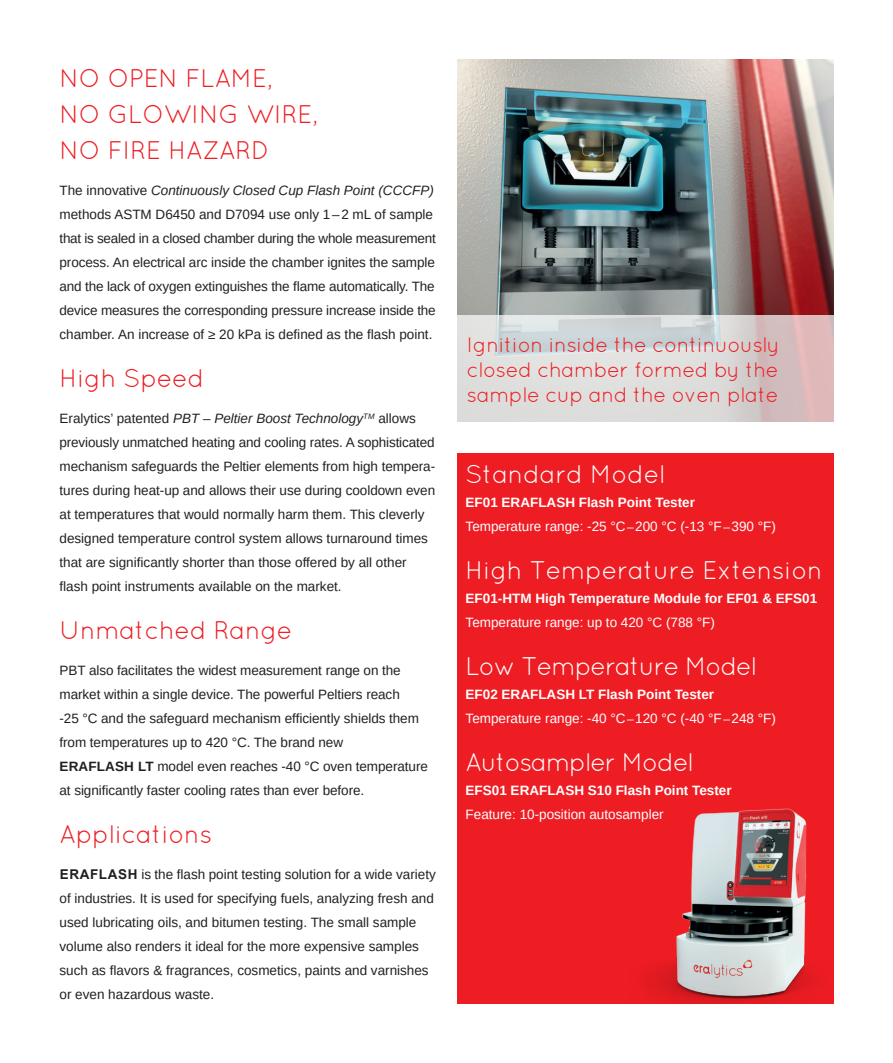
<style>
.page{position:relative;width:893px;height:1063px;background:#fff}
.page>*{position:absolute;margin:0;border:0;box-sizing:border-box;transform-origin:0 0}
.t1{font:25.5px/36px "Quicksand";letter-spacing:-.01em;color:#ee1d23}
.t2{font:25.5px "Quicksand";letter-spacing:-.01em;color:#fff}
.t3{font:25.5px "Quicksand";letter-spacing:-.04em;color:#fff}
.t4{font:21px/25.2px "Quicksand";letter-spacing:-.02em;color:#ee1d23;text-align:justify}
.t5{font:13.5px/24px "Arimo";letter-spacing:-.005em;color:#231f20}
.t6{font:13.5px/24px "Arimo";color:#fff}
.t7{font:700 13.5px "Arimo";color:#fff}
.s1{font-style:italic}
.s2{font-weight:700}
.s3{font-family:"Arial";font-weight:700}
.s4{font-size:12px}
</style>
<div class="page">
<img style="left:457px;top:60px;width:376px;height:255px">
<div style="left:457px;top:453px;width:376px;height:550px;background:#ee1d23"></div>
<svg style="left:457px;top:315px;width:376px;height:107px;background:#d9d4d4"></svg>
<img style="left:646px;top:808px;width:168px;height:195px">
<h1 class="t1" style="left:60px;top:60px;width:260px">NO OPEN FLAME,<br>NO GLOWING WIRE,<br>NO FIRE HAZARD</h1>
<p class="t5" style="left:60px;top:178px;width:378px">The innovative <span class="s1">Continuously Closed Cup Flash Point (CCCFP) </span>methods ASTM D6450 and D7094 use only 1–2 mL of sample that is sealed in a closed chamber during the whole measurement process. An electrical arc inside the chamber ignites the sample and the lack of oxygen extinguishes the flame automatically. The device measures the corresponding pressure increase inside the chamber. An increase of ≥ 20 kPa is defined as the flash point.</p>
<h1 class="t1" style="left:60px;top:360px;width:146px">High Speed</h1>
<p class="t5" style="left:60px;top:406px;width:377px">Eralytics’ patented <span class="s1">PBT – Peltier Boost Technology</span><sup>TM</sup> allows previously unmatched heating and cooling rates. A sophisticated mechanism safeguards the Peltier elements from high tempera&shy;tures during heat-up and allows their use during cooldown even at temperatures that would normally harm them. This cleverly designed temperature control system allows turnaround times that are significantly shorter than those offered by all other flash point instruments available on the market.</p>
<h1 class="t1" style="left:60px;top:612px;width:234px">Unmatched Range</h1>
<p class="t5" style="left:60px;top:658px;width:370px">PBT also facilitates the widest measurement range on the market within a single device. The powerful Peltiers reach<br>-25 °C and the safeguard mechanism efficiently shields them from temperatures up to 420 °C. The brand new<br><span class="s2">ERAFLASH LT</span> model even reaches -40 °C oven temperature at significantly faster cooling rates than ever before.</p>
<h1 class="t1" style="left:60px;top:816px;width:154px">Applications</h1>
<p class="t5" style="left:60px;top:862px;width:378px"><span class="s3">ERAFLASH</span> is the flash point testing solution for a wide variety of industries. It is used for specifying fuels, analyzing fresh and used lubricating oils, and bitumen testing. The small sample volume also renders it ideal for the more expensive samples such as flavors &amp; fragrances, cosmetics, paints and varnishes or even hazardous waste.</p>
<h2 class="t4" style="left:467px;top:331px;width:314px">Ignition inside the continuously closed chamber formed by the sample cup and the oven plate</h2>
<h1 class="t2" style="left:466px;top:459px;width:201px">Standard Model</h1>
<p class="t6" style="left:466px;top:490px;width:312px"><span class="s2">EF01 ERAFLASH Flash Point Tester<br></span>Temperature range: -25 °C<span class="s4">–</span>200 °C (-13 °F<span class="s4">–</span>390 °F)</p>
<h1 class="t2" style="left:466px;top:555px;width:359px">High Temperature Extension</h1>
<p class="t7" style="left:466px;top:589px;width:353px">EF01-HTM High Temperature Module for EF01 &amp; EFS01</p>
<p class="t6" style="left:466px;top:610px;width:251px">Temperature range: up to 420 °C (788 °F)</p>
<h1 class="t3" style="left:466px;top:651px;width:293px">Low Temperature Model</h1>
<p class="t6" style="left:466px;top:682px;width:312px"><span class="s2">EF02 ERAFLASH LT Flash Point Tester<br></span>Temperature range: -40 °C<span class="s4">–</span>120 °C (-40 °F<span class="s4">–</span>248 °F)</p>
<h1 class="t3" style="left:466px;top:747px;width:230px">Autosampler Model</h1>
<p class="t7" style="left:466px;top:781px;width:268px">EFS01 ERAFLASH S10 Flash Point Tester</p>
<p class="t6" style="left:466px;top:802px;width:200px">Feature: 10-position autosampler</p>
</div>
